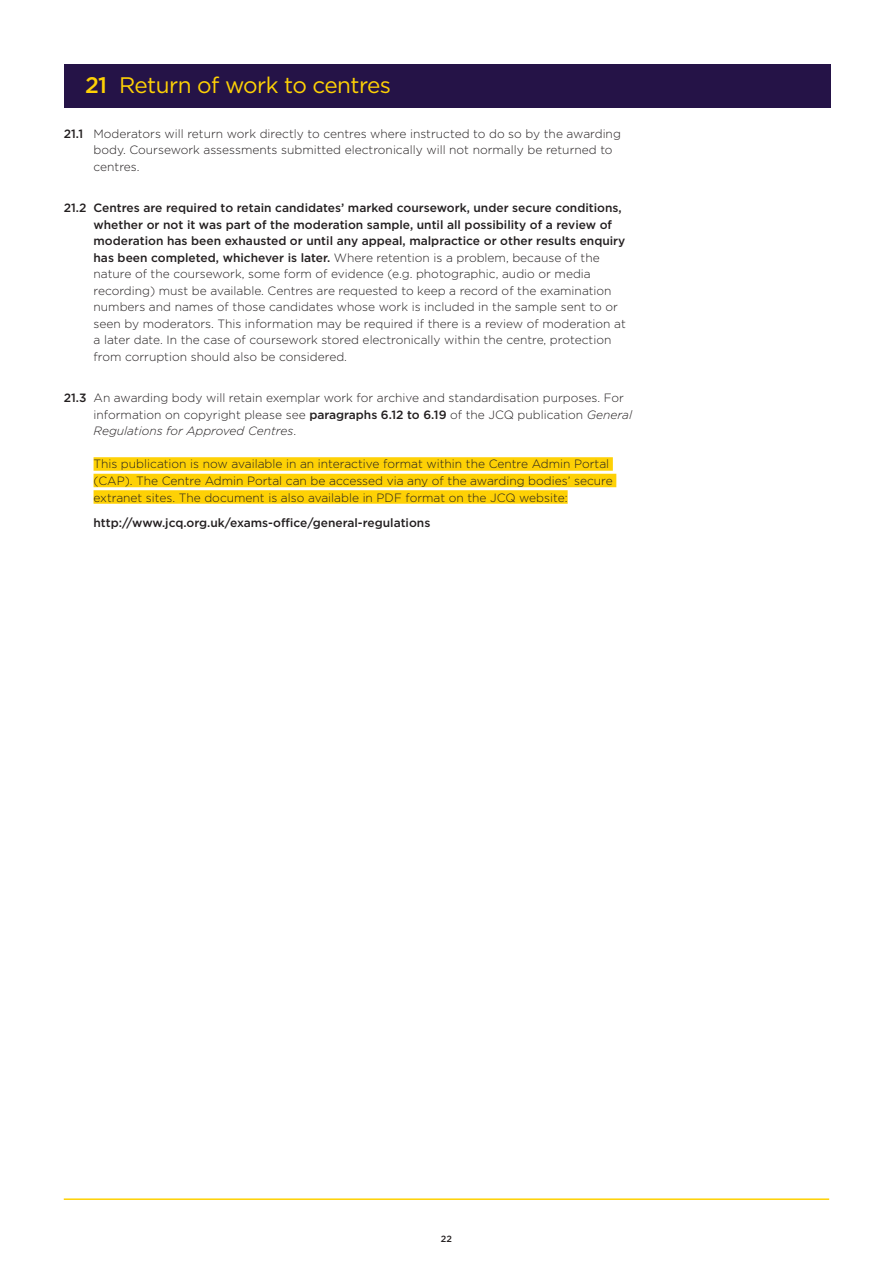
<style>
.page{position:relative;width:893px;height:1263px;background:#fff}
.page>*{position:absolute;margin:0;border:0;box-sizing:border-box;transform-origin:0 0}
.t1{font:22.5px "Gotham";letter-spacing:-.025em;color:#fed105}
.t2{font:300 12px/16.5px "Gotham";color:#231f20}
.t3{font:500 12px "Gotham";color:#231f20}
.t4{font:500 9px "Gotham";color:#231f20}
.s1{font-weight:500}
.s2{font-style:italic}
</style>
<div class="page">
<hr style="left:64px;top:1198px;width:765px;height:2px;background:#fed105">
<div style="left:94px;top:457px;width:519px;height:14px;background:#fed105"></div>
<div style="left:94px;top:474px;width:522px;height:13px;background:#fed105"></div>
<div style="left:94px;top:490px;width:474px;height:14px;background:#fed105"></div>
<div style="left:64px;top:64px;width:767px;height:43px;background:#251347"></div>
<h1 class="t1" style="left:85px;top:73px;width:308px"><span class="s1">21</span> Return of work to centres</h1>
<p class="t2" style="left:94px;top:125px;width:529px;text-indent:-30px"><span class="s1">21.1</span> Moderators will return work directly to centres where instructed to do so by the awarding body. Coursework assessments submitted electronically will not normally be returned to centres.</p>
<p class="t2" style="left:94px;top:200px;width:534px;text-indent:-30px"><span class="s1">21.2 Centres are required to retain candidates’ marked coursework, under secure conditions, whether or not it was part of the moderation sample, until all possibility of a review of moderation has been exhausted or until any appeal, malpractice or other results enquiry has been completed, whichever is later.</span> Where retention is a problem, because of the nature of the coursework, some form of evidence (e.g. photographic, audio or media recording) must be available. Centres are requested to keep a record of the examination numbers and names of those candidates whose work is included in the sample sent to or seen by moderators. This information may be required if there is a review of moderation at a later date. In the case of coursework stored electronically within the centre, protection from corruption should also be considered.</p>
<p class="t2" style="left:94px;top:390px;width:540px;text-indent:-30px"><span class="s1">21.3</span> An awarding body will retain exemplar work for archive and standardisation purposes. For information on copyright please see <span class="s1">paragraphs 6.12 to 6.19</span> of the JCQ publication <span class="s2">General<br>Regulations for Approved Centres</span>.</p>
<p class="t2" style="left:94px;top:456px;width:521px">This publication is now available in an interactive format within the Centre Admin Portal (CAP). The Centre Admin Portal can be accessed via any of the awarding bodies’ secure extranet sites. The document is also available in PDF format on the JCQ website:</p>
<p class="t3" style="left:94px;top:515px;width:338px">http://www.jcq.org.uk/exams-office/general-regulations</p>
<p class="t4" style="left:441px;top:1233px;width:13px">22</p>
</div>
